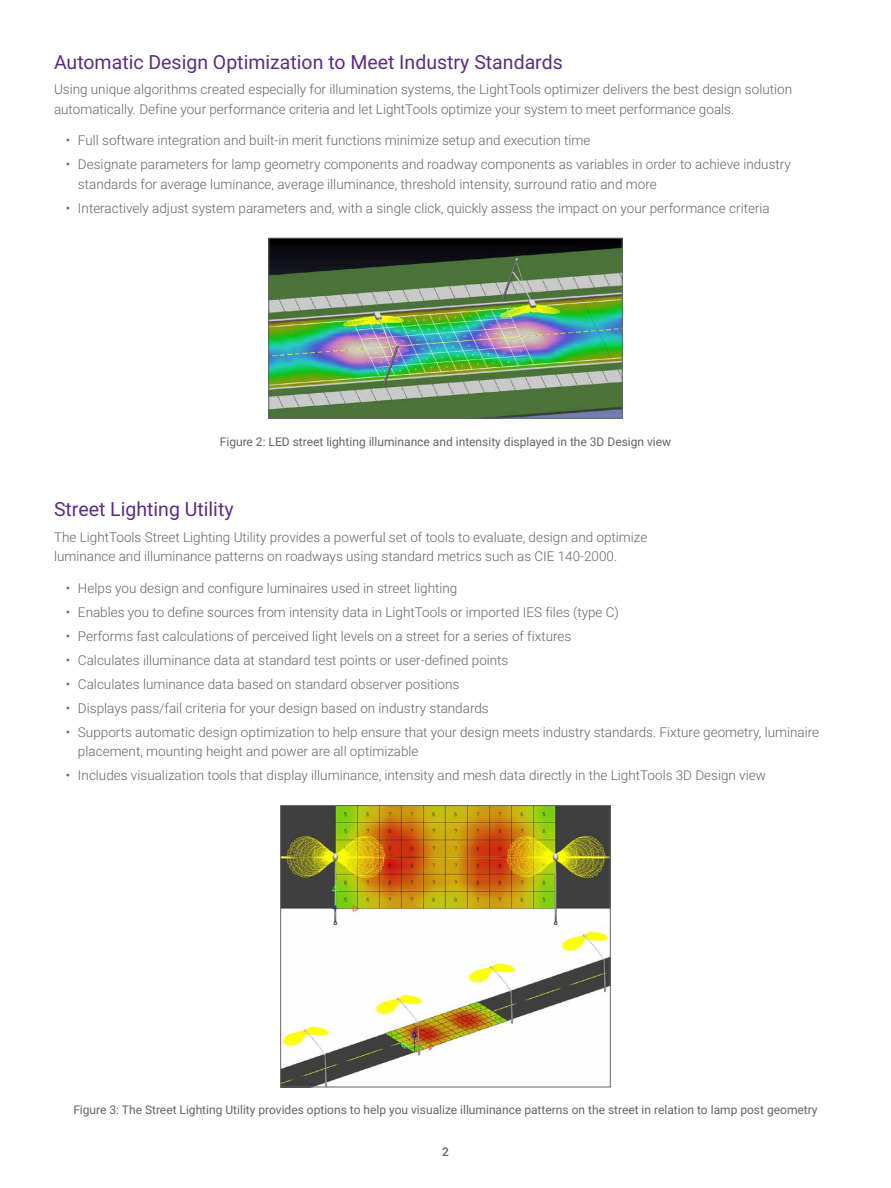
<style>
.page{position:relative;width:891px;height:1188px;background:#fff}
.page>*{position:absolute;margin:0;border:0;box-sizing:border-box;transform-origin:0 0}
.HEADING_1{font:19.5px "Roboto";color:#5a2c82}
.BODY_COPY{font:300 13.5px/19.5px "Roboto";color:#636466}
.FIGURE_CAPTION{font:12px "Roboto";color:#636466}
.t1{font:500 12px "Roboto";color:#636466}
</style>
<div class="page">
<img style="left:270px;top:240px;width:351px;height:176px">
<div style="left:268px;top:238px;width:355px;height:180px;border:1px solid #636466"></div>
<img style="left:282px;top:807px;width:327px;height:278px">
<div style="left:280px;top:805px;width:331px;height:282px;border:1px solid #636466"></div>
<p class="HEADING_1" style="left:54px;top:48px;width:510px">Automatic Design Optimization to Meet Industry Standards</p>
<p class="BODY_COPY" style="left:54px;top:79px;width:740px">Using unique algorithms created especially for illumination systems, the LightTools optimizer delivers the best design solution automatically. Define your performance criteria and let LightTools optimize your system to meet performance goals.</p>
<p class="BODY_COPY" style="left:66px;top:130px;width:526px">• Full software integration and built-in merit functions minimize setup and execution time</p>
<p class="BODY_COPY" style="left:78px;top:154px;width:714px;text-indent:-12px">• Designate parameters for lamp geometry components and roadway components as variables in order to achieve industry standards for average luminance, average illuminance, threshold intensity, surround ratio and more</p>
<p class="BODY_COPY" style="left:66px;top:198px;width:705px">• Interactively adjust system parameters and, with a single click, quickly assess the impact on your performance criteria</p>
<p class="FIGURE_CAPTION" style="left:220px;top:433px;width:453px">Figure 2: LED street lighting illuminance and intensity displayed in the 3D Design view</p>
<p class="HEADING_1" style="left:54px;top:495px;width:181px">Street Lighting Utility</p>
<p class="BODY_COPY" style="left:54px;top:526px;width:595px">The LightTools Street Lighting Utility provides a powerful set of tools to evaluate, design and optimize luminance and illuminance patterns on roadways using standard metrics such as CIE 140-2000.</p>
<p class="BODY_COPY" style="left:66px;top:577px;width:393px">• Helps you design and configure luminaires used in street lighting</p>
<p class="BODY_COPY" style="left:66px;top:601px;width:554px">• Enables you to define sources from intensity data in LightTools or imported IES files (type C)</p>
<p class="BODY_COPY" style="left:66px;top:625px;width:507px">• Performs fast calculations of perceived light levels on a street for a series of fixtures</p>
<p class="BODY_COPY" style="left:66px;top:649px;width:444px">• Calculates illuminance data at standard test points or user-defined points</p>
<p class="BODY_COPY" style="left:66px;top:673px;width:395px">• Calculates luminance data based on standard observer positions</p>
<p class="BODY_COPY" style="left:66px;top:697px;width:424px">• Displays pass/fail criteria for your design based on industry standards</p>
<p class="BODY_COPY" style="left:78px;top:721px;width:743px;text-indent:-12px">• Supports automatic design optimization to help ensure that your design meets industry standards. Fixture geometry, luminaire placement, mounting height and power are all optimizable</p>
<p class="BODY_COPY" style="left:66px;top:765px;width:701px">• Includes visualization tools that display illuminance, intensity and mesh data directly in the LightTools 3D Design view</p>
<p class="FIGURE_CAPTION" style="left:73px;top:1102px;width:746px">Figure 3: The Street Lighting Utility provides options to help you visualize illuminance patterns on the street in relation to lamp post geometry</p>
<p class="t1" style="left:442px;top:1144px;width:8px">2</p>
</div>
